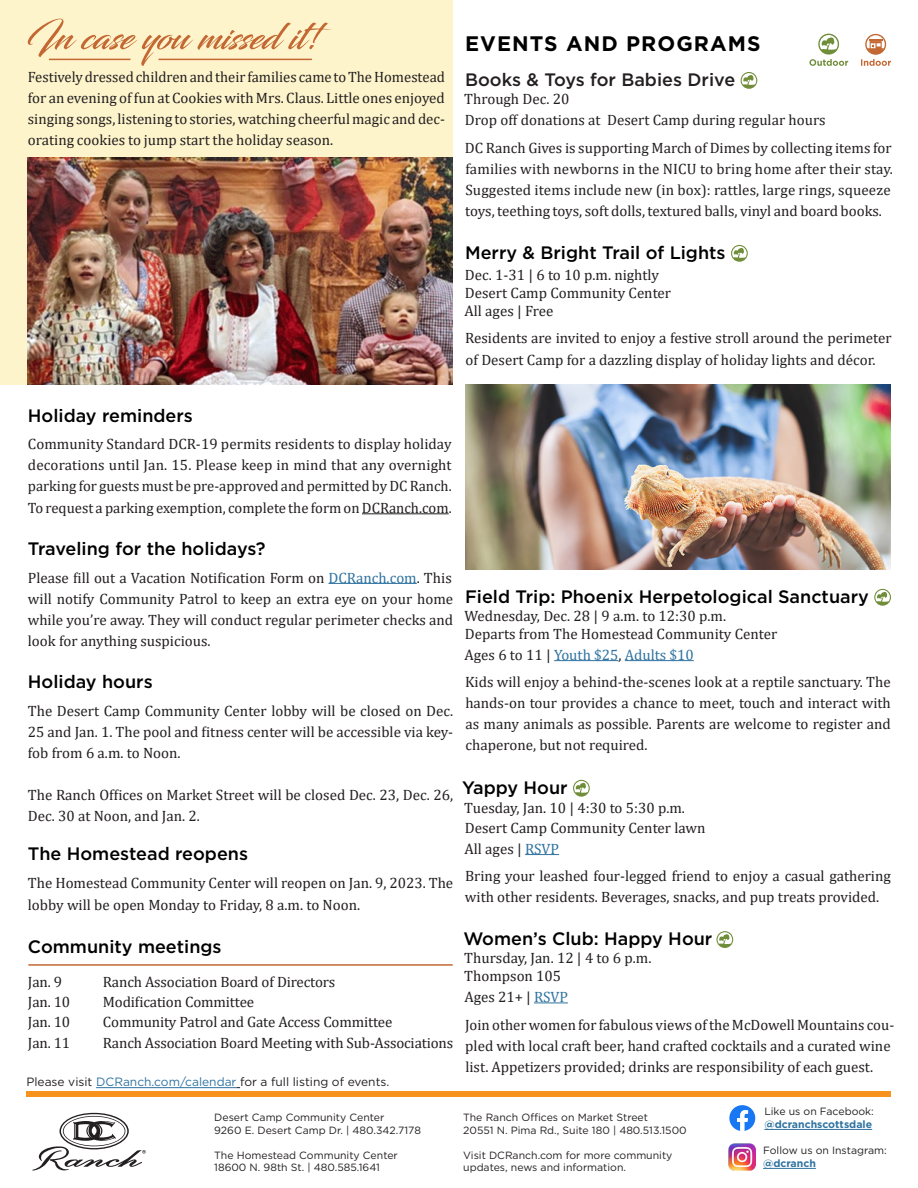
<style>
.page{position:relative;width:918px;height:1188px;background:#fff}
.page>*{position:absolute;margin:0;border:0;box-sizing:border-box;transform-origin:0 0}
.t1{font:700 21px "Gotham";letter-spacing:.05em;color:#000}
.t2{font:500 18px "Gotham";color:#000}
.t3{font:500 18px "Gotham";color:#231f20}
.t4{font:15px/21px "Cambria";color:#231f20}
.t5{font:12px "Gotham";color:#231f20}
.t6{font:10.5px/12.6px "Gotham";color:#231f20}
.t7{font:700 10.5px "Gotham";color:#2f73a1}
.s1{color:#2f73a1}
</style>
<div class="page">
<div style="left:0;top:0;width:453px;height:384px;background:#fef4cb"></div>
<img style="left:27px;top:158px;width:426px;height:226px">
<img style="left:465px;top:385px;width:426px;height:185px">
<hr style="left:554px;top:660px;width:64px;height:1px;background:#2f73a1">
<hr style="left:625px;top:660px;width:69px;height:1px;background:#2f73a1">
<hr style="left:525px;top:854px;width:34px;height:1px;background:#2f73a1">
<hr style="left:534px;top:1002px;width:34px;height:1px;background:#2f73a1">
<svg style="left:741px;top:72px;width:16px;height:17px"></svg>
<svg style="left:731px;top:245px;width:17px;height:17px"></svg>
<svg style="left:874px;top:589px;width:17px;height:17px"></svg>
<svg style="left:573px;top:780px;width:17px;height:17px"></svg>
<svg style="left:717px;top:931px;width:16px;height:17px"></svg>
<hr style="left:96px;top:1087px;width:140px;height:1px;background:#2f73a1">
<svg style="left:28px;top:19px;width:303px;height:47px"></svg>
<hr style="left:362px;top:513px;width:87px;height:1px;background:#231f20">
<hr style="left:329px;top:583px;width:88px;height:1px;background:#2f73a1">
<hr style="left:28px;top:964px;width:425px;height:2px;background:#c46833">
<hr style="left:764px;top:1129px;width:108px;height:1px;background:#2f73a1">
<hr style="left:763px;top:1168px;width:53px;height:1px;background:#2f73a1">
<svg style="left:32px;top:1113px;width:114px;height:58px"></svg>
<img style="left:729px;top:1144px;width:26px;height:27px">
<svg style="left:729px;top:1105px;width:26px;height:26px"></svg>
<div style="left:26px;top:1091px;width:865px;height:6px;background:#f7931d"></div>
<svg style="left:809px;top:34px;width:39px;height:32px"></svg>
<svg style="left:861px;top:34px;width:30px;height:32px"></svg>
<p class="t4" style="left:28px;top:67px;width:419px;text-align:justify">Festively dressed children and their families came to The Homestead for an evening of fun at Cookies with Mrs. Claus. Little ones enjoyed singing songs, listening to stories, watching cheerful magic and dec&shy;orating cookies to jump start the holiday season.</p>
<h1 class="t1" style="left:465px;top:29px;width:297px">EVENTS AND PROGRAMS</h1>
<p class="t3" style="left:465px;top:68px;width:272px">Books &amp; Toys for Babies Drive</p>
<p class="t4" style="left:464px;top:88px;width:363px">Through Dec. 20<br>Drop off donations at Desert Camp during regular hours</p>
<p class="t4" style="left:465px;top:137px;width:430px">DC Ranch Gives is supporting March of Dimes by collecting items for families with newborns in the NICU to bring home after their stay.<br>Suggested items include new (in box): rattles, large rings, squeeze toys, teething toys, soft dolls, textured balls, vinyl and board books.</p>
<p class="t2" style="left:465px;top:241px;width:262px">Merry &amp; Bright Trail of Lights</p>
<p class="t4" style="left:465px;top:266px;width:208px;line-height:18px">Dec. 1-31 | 6 to 10 p.m. nightly<br>Desert Camp Community Center<br>All ages | Free</p>
<p class="t4" style="left:465px;top:328px;width:428px;line-height:21.6px">Residents are invited to enjoy a festive stroll around the perimeter of Desert Camp for a dazzling display of holiday lights and décor.</p>
<p class="t2" style="left:28px;top:403px;width:166px">Holiday reminders</p>
<p class="t4" style="left:28px;top:434px;width:425px;text-align:justify">Community Standard DCR-19 permits residents to display holiday decorations until Jan. 15. Please keep in mind that any overnight parking for guests must be pre-approved and permitted by DC Ranch.<br>To request a parking exemption, complete the form on DCRanch.com.</p>
<p class="t2" style="left:28px;top:537px;width:239px">Traveling for the holidays?</p>
<p class="t4" style="left:28px;top:567px;width:427px;text-align:justify">Please fill out a Vacation Notification Form on <span class="s1">DCRanch.com</span>. This will notify Community Patrol to keep an extra eye on your home while you’re away. They will conduct regular perimeter checks and look for anything suspicious.</p>
<p class="t2" style="left:28px;top:670px;width:126px">Holiday hours</p>
<p class="t4" style="left:28px;top:700px;width:427px;text-align:justify">The Desert Camp Community Center lobby will be closed on Dec.<br>25 and Jan. 1. The pool and fitness center will be accessible via key&shy;fob from 6 a.m. to Noon.</p>
<p class="t4" style="left:28px;top:784px;width:427px">The Ranch Offices on Market Street will be closed Dec. 23, Dec. 26,<br>Dec. 30 at Noon, and Jan. 2.</p>
<p class="t2" style="left:28px;top:842px;width:222px">The Homestead reopens</p>
<p class="t4" style="left:28px;top:872px;width:427px;line-height:21.6px">The Homestead Community Center will reopen on Jan. 9, 2023. The lobby will be open Monday to Friday, 8 a.m. to Noon.</p>
<p class="t2" style="left:28px;top:935px;width:195px">Community meetings</p>
<p class="t4" style="left:28px;top:971px;width:36px">Jan. 9</p>
<p class="t4" style="left:103px;top:971px;width:234px">Ranch Association Board of Directors</p>
<p class="t4" style="left:28px;top:991px;width:44px">Jan. 10</p>
<p class="t4" style="left:103px;top:991px;width:153px">Modification Committee</p>
<p class="t4" style="left:28px;top:1012px;width:44px">Jan. 10</p>
<p class="t4" style="left:103px;top:1012px;width:291px">Community Patrol and Gate Access Committee</p>
<p class="t4" style="left:28px;top:1032px;width:44px">Jan. 11</p>
<p class="t4" style="left:103px;top:1032px;width:352px">Ranch Association Board Meeting with Sub-Associations</p>
<p class="t5" style="left:26px;top:1075px;width:365px">Please visit <span class="s1">DCRanch.com/calendar</span> for a full listing of events.</p>
<p class="t2" style="left:465px;top:585px;width:405px">Field Trip: Phoenix Herpetological Sanctuary</p>
<p class="t4" style="left:465px;top:607px;width:314px;line-height:18px">Wednesday, Dec. 28 | 9 a.m. to 12:30 p.m.<br>Departs from The Homestead Community Center</p>
<p class="t4" style="left:465px;top:641px;width:428px;line-height:27.8px">Ages 6 to 11 | <span class="s1">Youth $25</span>, <span class="s1">Adults $10<br></span>Kids will enjoy a behind-the-scenes look at a reptile sanctuary. The</p>
<p class="t4" style="left:465px;top:693px;width:427px;text-align:justify">hands-on tour provides a chance to meet, touch and interact with as many animals as possible. Parents are welcome to register and chaperone, but not required.</p>
<p class="t2" style="left:462px;top:776px;width:107px">Yappy Hour</p>
<p class="t4" style="left:464px;top:798px;width:243px;line-height:19.5px">Tuesday, Jan. 10 | 4:30 to 5:30 p.m.<br>Desert Camp Community Center lawn</p>
<p class="t4" style="left:465px;top:835px;width:428px;line-height:27.8px">All ages | <span class="s1">RSVP<br></span>Bring your leashed four-legged friend to enjoy a casual gathering</p>
<p class="t4" style="left:465px;top:887px;width:416px">with other residents. Beverages, snacks, and pup treats provided.</p>
<p class="t2" style="left:463px;top:927px;width:251px">Women’s Club: Happy Hour</p>
<p class="t4" style="left:464px;top:949px;width:189px;line-height:18px">Thursday, Jan. 12 | 4 to 6 p.m.<br>Thompson 105</p>
<p class="t4" style="left:465px;top:983px;width:431px;line-height:27.8px">Ages 21+ | <span class="s1">RSVP<br></span>Join other women for fabulous views of the McDowell Mountains cou-</p>
<p class="t4" style="left:465px;top:1035px;width:427px">pled with local craft beer, hand crafted cocktails and a curated wine list. Appetizers provided; drinks are responsibility of each guest.</p>
<p class="t6" style="left:463px;top:1111px;width:225px">The Ranch Offices on Market Street<br>20551 N. Pima Rd., Suite 180 | 480.513.1500</p>
<p class="t6" style="left:214px;top:1111px;width:208px">Desert Camp Community Center<br>9260 E. Desert Camp Dr. | 480.342.7178</p>
<p class="t6" style="left:214px;top:1148px;width:185px">The Homestead Community Center<br>18600 N. 98th St. | 480.585.1641</p>
<p class="t6" style="left:463px;top:1148px;width:211px">Visit DCRanch.com for more community updates, news and information.</p>
<p class="t6" style="left:764px;top:1105px;width:111px">Like us on Facebook:</p>
<p class="t7" style="left:764px;top:1118px;width:109px">@dcranchscottsdale</p>
<p class="t6" style="left:763px;top:1144px;width:125px">Follow us on Instagram:</p>
<p class="t7" style="left:763px;top:1157px;width:54px">@dcranch</p>
</div>
